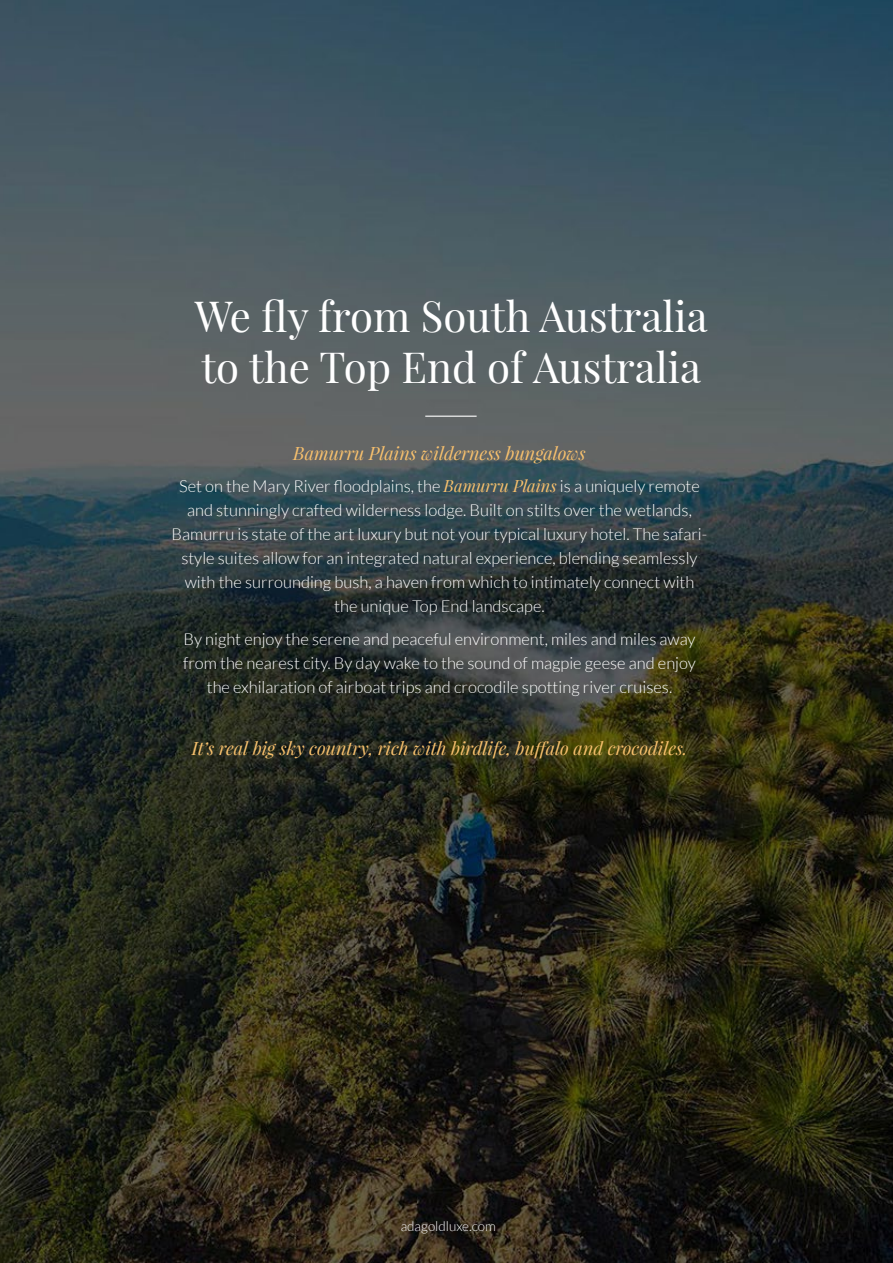
<style>
.page{position:relative;width:893px;height:1263px;background:#fff}
.page>*{position:absolute;margin:0;border:0;box-sizing:border-box;transform-origin:0 0}
.t1{font:42px/50.4px "Playfair Display";color:#fff}
.t2{font:italic 18px "Playfair Display";color:#f7c06d}
.t3{font:300 16.5px/24px "Lato";color:#fff;text-align:center}
.t4{font:300 13.5px "Lato";color:#fff}
.s1{font-family:"Playfair Display";font-weight:400;font-style:italic;color:#f7c06d}
</style>
<div class="page">
<img style="left:0;top:0;width:893px;height:1263px">
<hr style="left:425px;top:416px;width:52px;height:1px;background:#fff">
<h1 class="t1" style="left:195px;top:291px;width:514px">We fly from South Australia to the Top End of Australia</h1>
<p class="t2" style="left:293px;top:441px;width:294px">Bamurru Plains wilderness bungalows</p>
<p class="t3" style="left:172px;top:474px;width:537px">Set on the Mary River floodplains, the <span class="s1">Bamurru Plains</span> is a uniquely remote and stunningly crafted wilderness lodge. Built on stilts over the wetlands, Bamurru is state of the art luxury but not your typical luxury hotel. The safari&shy;style suites allow for an integrated natural experience, blending seamlessly with the surrounding bush, a haven from which to intimately connect with the unique Top End landscape.</p>
<p class="t3" style="left:183px;top:627px;width:514px">By night enjoy the serene and peaceful environment, miles and miles away from the nearest city. By day wake to the sound of magpie geese and enjoy the exhilaration of airboat trips and crocodile spotting river cruises.</p>
<p class="t2" style="left:192px;top:736px;width:497px">It’s real big sky country, rich with birdlife, buffalo and crocodiles.</p>
<p class="t4" style="left:401px;top:1219px;width:97px">adagoldluxe.com</p>
</div>
